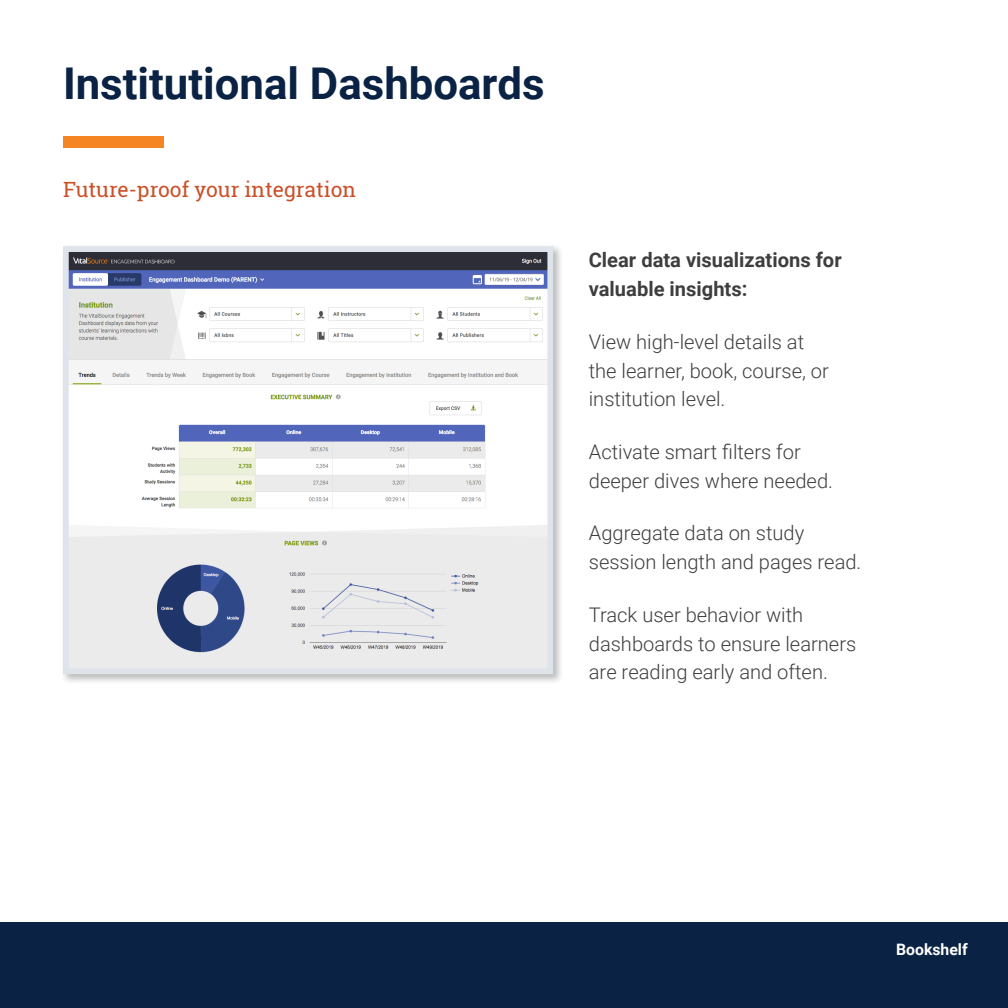
<style>
.page{position:relative;width:1008px;height:1008px;background:#fff}
.page>*{position:absolute;margin:0;border:0;box-sizing:border-box;transform-origin:0 0}
.t1{font:700 43.75px "Roboto";color:#0a2243}
.t2{font:21px "Roboto Slab";color:#ca5028}
.t3{font:300 20.12px/28.9px "Roboto";color:#3e3e3f}
.t4{font:700 20.12px/28.9px "Roboto";color:#3e3e3f}
.t5{font:700 15.75px "Roboto";color:#fff}
</style>
<div class="page">
<div style="left:0;top:922px;width:1008px;height:86px;background:#0a2243"></div>
<div style="left:63px;top:136px;width:101px;height:12px;background:#f58523"></div>
<div style="left:61px;top:244px;width:502px;height:440px;background:#545555;opacity:.4"></div>
<img style="left:70px;top:253px;width:476px;height:414px">
<div style="left:63px;top:246px;width:490px;height:428px;border:6px solid #dfe4eb"></div>
<p class="t1" style="left:63px;top:52px;width:483px">Institutional Dashboards</p>
<p class="t2" style="left:63px;top:175px;width:295px">Future-proof your integration</p>
<p class="t4" style="left:589px;top:245px;width:254px">Clear data visualizations for valuable insights:</p>
<p class="t3" style="left:589px;top:326px;width:242px">View high-level details at the learner, book, course, or institution level.</p>
<p class="t3" style="left:589px;top:437px;width:246px">Activate smart filters for deeper dives where needed.</p>
<p class="t3" style="left:589px;top:518px;width:274px">Aggregate data on study session length and pages read.</p>
<p class="t3" style="left:589px;top:599px;width:269px">Track user behavior with dashboards to ensure learners are reading early and often.</p>
<p class="t5" style="left:896px;top:938px;width:73px">Bookshelf</p>
</div>
